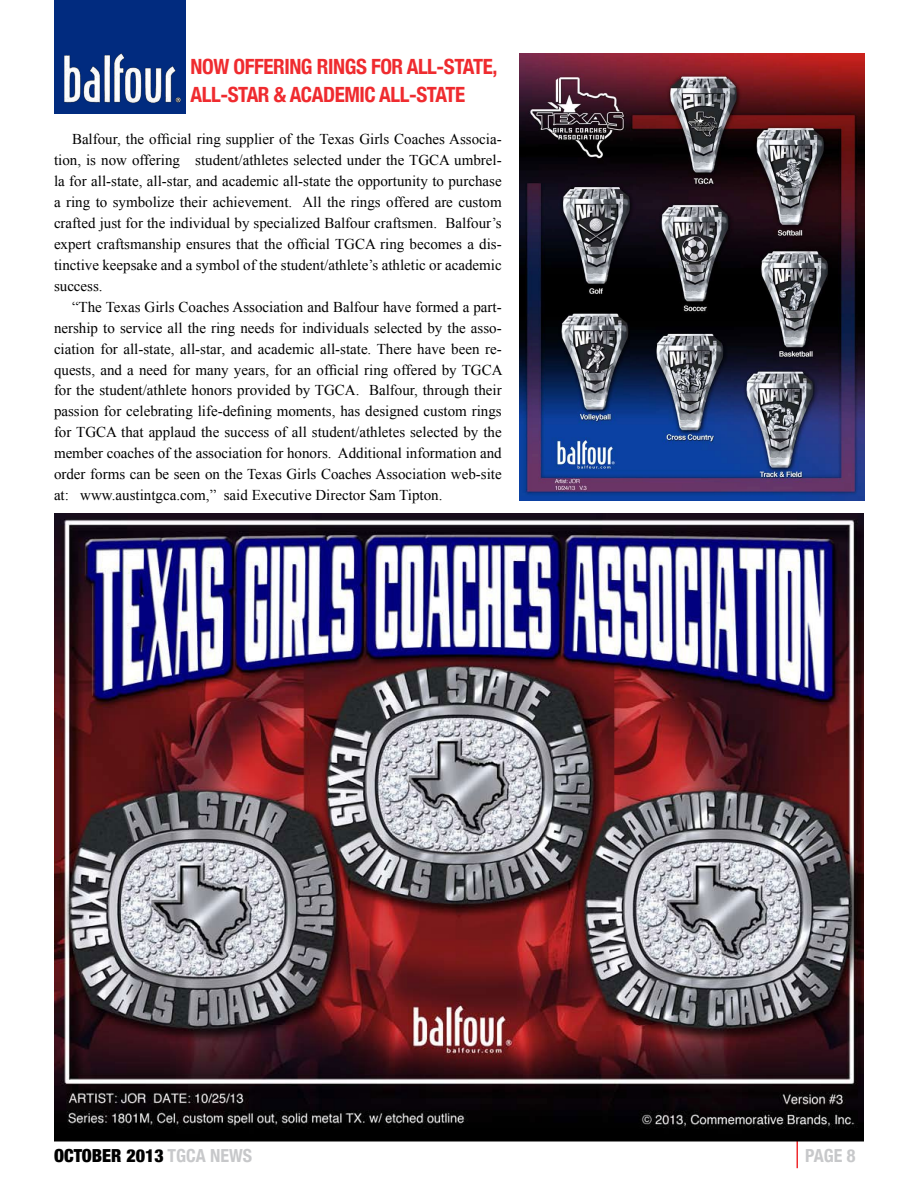
<style>
.page{position:relative;width:918px;height:1188px;background:#fff}
.page>*{position:absolute;margin:0;border:0;box-sizing:border-box;transform-origin:0 0}
.t1{font:700 condensed 21px/28.2px "Helvetica Neue";letter-spacing:-.02em;color:#ef2b2f}
.t2{font:900 condensed 18px "Helvetica Neue";color:#000}
.t3{font:700 condensed 18px "Helvetica Neue";color:#c7c8ca}
.t4{font:15px/21px "Times New Roman";color:#000;text-align:justify}
.s1{font-weight:700;color:#c7c8ca}
</style>
<div class="page">
<img style="left:54px;top:514px;width:810px;height:620px">
<div style="left:54px;top:0;width:131px;height:113px;background:#012b7f"></div>
<img style="left:519px;top:54px;width:345px;height:446px">
<hr style="left:796px;top:1138px;width:2px;height:30px;background:#ef2b2f">
<div style="left:54px;top:1134px;width:810px;height:8px;background:#000"></div>
<img style="left:64px;top:53px;width:117px;height:50px">
<h1 class="t1" style="left:190px;top:51px;width:308px">NOW OFFERING RINGS FOR ALL-STATE,<br>ALL-STAR &amp; ACADEMIC ALL-STATE</h1>
<p class="t4" style="left:54px;top:128px;width:449px;text-indent:18px">Balfour, the official ring supplier of the Texas Girls Coaches Associa&shy;tion, is now offering student/athletes selected under the TGCA umbrel&shy;la for all-state, all-star, and academic all-state the opportunity to purchase a ring to symbolize their achievement. All the rings offered are custom crafted just for the individual by specialized Balfour craftsmen. Balfour’s expert craftsmanship ensures that the official TGCA ring becomes a dis&shy;tinctive keepsake and a symbol of the student/athlete’s athletic or academic success.</p>
<p class="t4" style="left:54px;top:296px;width:450px;text-indent:18px">“The Texas Girls Coaches Association and Balfour have formed a part&shy;nership to service all the ring needs for individuals selected by the asso&shy;ciation for all-state, all-star, and academic all-state. There have been re&shy;quests, and a need for many years, for an official ring offered by TGCA for the student/athlete honors provided by TGCA. Balfour, through their passion for celebrating life-defining moments, has designed custom rings for TGCA that applaud the success of all student/athletes selected by the member coaches of the association for honors. Additional information and order forms can be seen on the Texas Girls Coaches Association web-site at: www.austintgca.com,” said Executive Director Sam Tipton.</p>
<p class="t2" style="left:54px;top:1141px;width:200px">OCTOBER 2013 <span class="s1">TGCA NEWS</span></p>
<p class="t3" style="left:805px;top:1141px;width:52px">PAGE 8</p>
</div>
